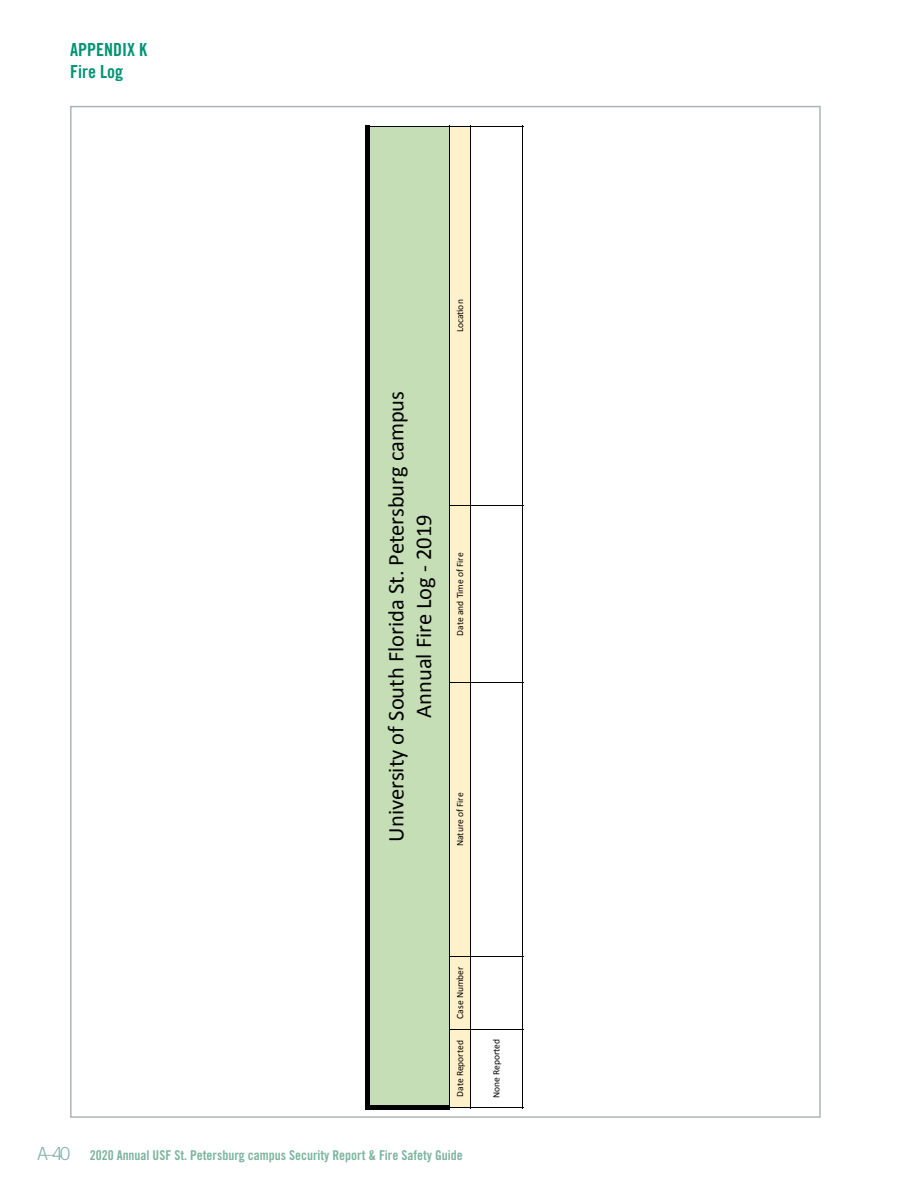
<style>
.page{position:relative;width:918px;height:1188px;background:#fff}
.page>*{position:absolute;margin:0;border:0;box-sizing:border-box;transform-origin:0 0}
.t1{font:22.5px/27.8px "Calibri";color:#000;text-align:center}
.subtitles_teal_k{font:18px/21.6px "Trade Gothic LT Std Bd Cn 20";color:#009373}
.t2{font:13.5px "Trade Gothic LT Std Bd Cn 20";color:#7bb49f}
.t3{font:9.6px "Calibri";color:#000}
.s1{font-family:"Trade Gothic LT Std";font-weight:300;font-size:18px;color:#80b0a6}
</style>
<div class="page">
<div style="left:368px;top:126px;width:81px;height:982px;background:#c5deb5"></div>
<div style="left:449px;top:1029px;width:21px;height:79px;background:#fff2cb"></div>
<div style="left:449px;top:956px;width:21px;height:73px;background:#fff2cb"></div>
<div style="left:449px;top:682px;width:21px;height:274px;background:#fff2cb"></div>
<div style="left:449px;top:506px;width:21px;height:176px;background:#fff2cb"></div>
<div style="left:449px;top:126px;width:21px;height:380px;background:#fff2cb"></div>
<hr style="left:523px;top:126px;width:1px;height:380px;background:#000">
<hr style="left:470px;top:126px;width:53px;height:1px;background:#000">
<hr style="left:523px;top:505px;width:1px;height:178px;background:#000">
<hr style="left:470px;top:505px;width:53px;height:1px;background:#000">
<hr style="left:523px;top:682px;width:1px;height:275px;background:#000">
<hr style="left:470px;top:682px;width:53px;height:1px;background:#000">
<hr style="left:523px;top:956px;width:1px;height:74px;background:#000">
<hr style="left:470px;top:956px;width:53px;height:1px;background:#000">
<hr style="left:523px;top:1029px;width:1px;height:79px;background:#000">
<hr style="left:470px;top:1108px;width:53px;height:1px;background:#000">
<hr style="left:470px;top:1029px;width:53px;height:1px;background:#000">
<hr style="left:470px;top:126px;width:1px;height:380px;background:#000">
<svg style="left:450px;top:126px;width:20px;height:1px"></svg>
<hr style="left:470px;top:505px;width:1px;height:178px;background:#000">
<svg style="left:450px;top:505px;width:20px;height:1px"></svg>
<hr style="left:470px;top:682px;width:1px;height:275px;background:#000">
<svg style="left:450px;top:682px;width:20px;height:1px"></svg>
<hr style="left:470px;top:956px;width:1px;height:74px;background:#000">
<svg style="left:450px;top:956px;width:20px;height:1px"></svg>
<hr style="left:470px;top:1029px;width:1px;height:79px;background:#000">
<svg style="left:450px;top:1029px;width:20px;height:1px"></svg>
<hr style="left:449px;top:126px;width:1px;height:984px;background:#000">
<hr style="left:366px;top:126px;width:84px;height:1px;background:#000">
<hr style="left:366px;top:126px;width:4px;height:984px;background:#000">
<hr style="left:366px;top:1106px;width:84px;height:4px;background:#000">
<p class="subtitles_teal_k" style="left:70px;top:39px;width:78px">APPENDIX K<br>Fire Log</p>
<p class="t3" style="left:454px;top:332px;width:34px;rotate:-90deg">LocaGon</p>
<p class="t1" style="left:381px;top:842px;width:452px;rotate:-90deg">University of South Florida St. Petersburg campus<br>Annual Fire Log - 2019</p>
<p class="t3" style="left:454px;top:636px;width:84px;rotate:-90deg">Date and Time of Fire</p>
<p class="t3" style="left:454px;top:846px;width:55px;rotate:-90deg">Nature of Fire</p>
<p class="t3" style="left:454px;top:1019px;width:54px;rotate:-90deg">Case Number</p>
<p class="t3" style="left:454px;top:1097px;width:58px;rotate:-90deg">Date Reported</p>
<h3 class="t2" style="left:37px;top:1147px;width:427px"><span class="s1">A–40</span> 2020 Annual USF St. Petersburg campus Security Report &amp; Fire Safety Guide</h3>
<p class="t3" style="left:490px;top:1098px;width:61px;rotate:-90deg">None Reported</p>
</div>
